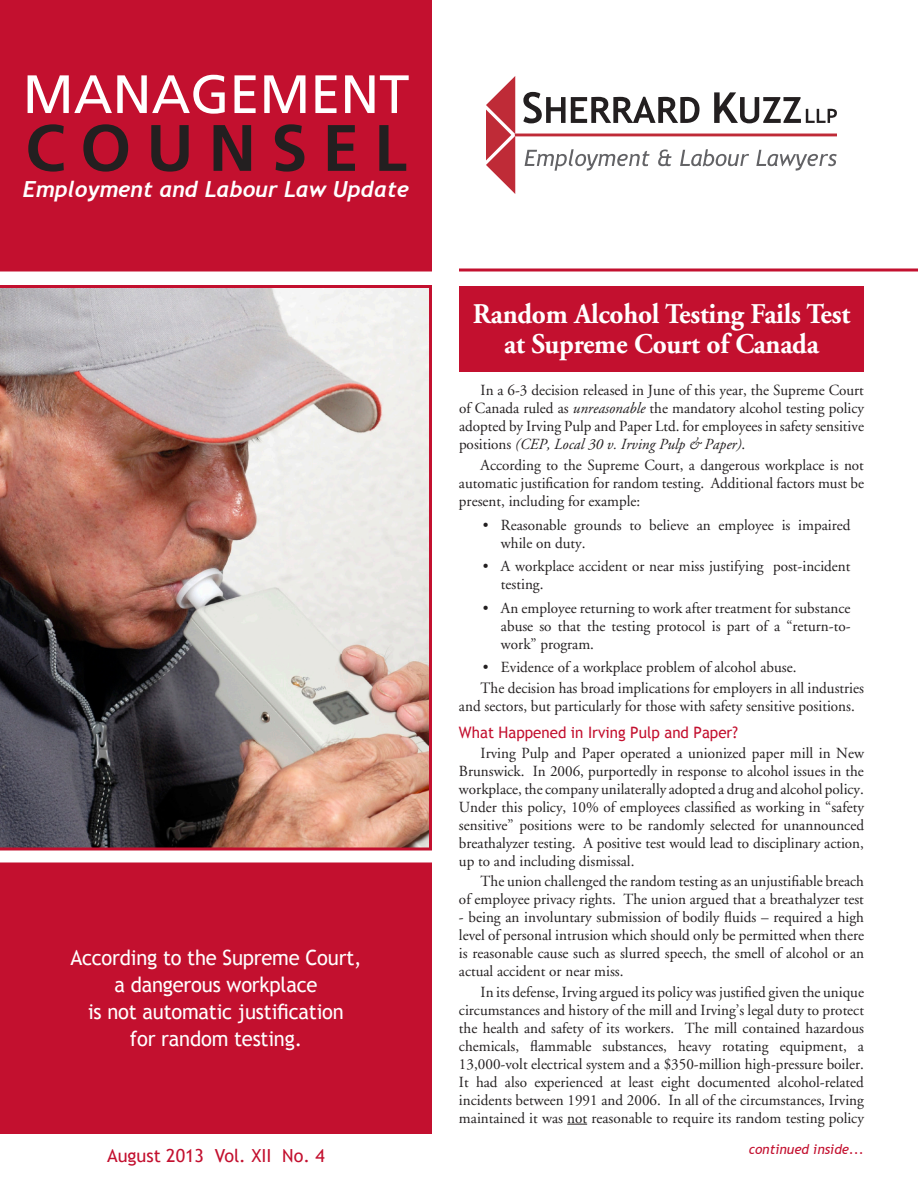
<style>
.page{position:relative;width:918px;height:1188px;background:#fff}
.page>*{position:absolute;margin:0;border:0;box-sizing:border-box;transform-origin:0 0}
.t1{font:700 65.55px "Frutiger";letter-spacing:.23em;color:#231f20}
.t2{font:54px "Frutiger";color:#fff}
.Main_Text{font:700 28.5px/30px "Adobe Garamond";letter-spacing:-.01em;color:#fff;text-align:center;scale:.96 1}
.t3{font:italic 700 22.2px "Trebuchet";color:#fff}
.Red_Subheading_Text{font:21px/27px "Trebuchet MS";letter-spacing:-.01em;color:#fff;text-align:center;scale:.96 1}
.t4{font:18px "Trebuchet MS";color:#c3102f}
.Main_Text-2{font:15.75px/18px "Adobe Garamond";color:#231f20;scale:.96 1}
.Red_Subheading_Text-2{font:15.75px "Trebuchet MS";color:#c3102f;scale:.96 1}
.Main_Text-3{font:15.45px/18px "Adobe Garamond";color:#231f20;text-align:justify}
.Main_Subheading_Text{font:15.45px/18px "Adobe Garamond";color:#231f20}
.t5{font:italic 13.5px "Trebuchet MS";color:#c3102f}
.s1{font-style:italic}
</style>
<div class="page">
<img style="left:0;top:285px;width:432px;height:565px">
<div style="left:459px;top:286px;width:405px;height:86px;background:#c3102f"></div>
<hr style="left:515px;top:134px;width:322px;height:2px;background:#bf2b37">
<svg style="left:523px;top:92px;width:177px;height:31px"></svg>
<svg style="left:714px;top:92px;width:123px;height:31px"></svg>
<svg style="left:486px;top:76px;width:29px;height:118px"></svg>
<svg style="left:525px;top:149px;width:125px;height:22px"></svg>
<svg style="left:658px;top:150px;width:14px;height:16px"></svg>
<svg style="left:680px;top:149px;width:69px;height:17px"></svg>
<svg style="left:756px;top:150px;width:81px;height:21px"></svg>
<div style="left:0;top:0;width:432px;height:272px;background:#c3102f"></div>
<svg style="left:459px;top:268px;width:459px;height:4px;background:#d14b62"></svg>
<div style="left:2px;top:864px;width:428px;height:268px;background:#c3102f"></div>
<div style="left:0;top:862px;width:432px;height:272px;border:3px solid #c3102f"></div>
<svg style="left:567px;top:1124px;width:20px;height:1px"></svg>
<p class="t2" style="left:23px;top:63px;width:388px">MANAGEMENT</p>
<p class="t1" style="left:25px;top:110px;width:383px">COUNSEL</p>
<p class="t3" style="left:23px;top:176px;width:388px">Employment and Labour Law Update</p>
<p class="Red_Subheading_Text" style="left:70px;top:945px;width:305px">According to the Supreme Court, a dangerous workplace<br>is not automatic justification<br>for random testing.</p>
<p class="t4" style="left:107px;top:1145px;width:219px">August 2013 Vol. XII No. 4</p>
<p class="Main_Text" style="left:473px;top:299px;width:395px">Random Alcohol Testing Fails Test at Supreme Court of Canada</p>
<p class="Main_Text-3" style="left:459px;top:382px;width:407px;text-indent:22px">In a 6-3 decision released in June of this year, the Supreme Court of Canada ruled as <span class="s1">unreasonable</span> the mandatory alcohol testing policy adopted by Irving Pulp and Paper Ltd. for employees in safety sensitive positions <span class="s1">(CEP, Local 30 v. Irving Pulp &amp; Paper)</span>.</p>
<p class="Main_Text-3" style="left:459px;top:456px;width:407px;text-indent:22px">According to the Supreme Court, a dangerous workplace is not automatic justification for random testing. Additional factors must be present, including for example:</p>
<p class="Main_Subheading_Text" style="left:501px;top:517px;width:351px;text-indent:-18px">• Reasonable grounds to believe an employee is impaired while on duty.</p>
<p class="Main_Subheading_Text" style="left:501px;top:558px;width:351px;text-indent:-18px">• A workplace accident or near miss justifying post-incident testing.</p>
<p class="Main_Subheading_Text" style="left:501px;top:599px;width:351px;text-align:justify;text-indent:-18px">• An employee returning to work after treatment for substance abuse so that the testing protocol is part of a “return-to&shy;work” program.</p>
<p class="Main_Subheading_Text" style="left:483px;top:659px;width:315px">• Evidence of a workplace problem of alcohol abuse.</p>
<p class="Main_Text-2" style="left:459px;top:680px;width:423px;text-indent:22px">The decision has broad implications for employers in all industries and sectors, but particularly for those with safety sensitive positions.</p>
<p class="Red_Subheading_Text-2" style="left:459px;top:723px;width:292px">What Happened in Irving Pulp and Paper?</p>
<p class="Main_Text-3" style="left:459px;top:745px;width:407px;text-indent:22px">Irving Pulp and Paper operated a unionized paper mill in New Brunswick. In 2006, purportedly in response to alcohol issues in the workplace, the company unilaterally adopted a drug and alcohol policy.<br>Under this policy, 10% of employees classified as working in “safety sensitive” positions were to be randomly selected for unannounced breathalyzer testing. A positive test would lead to disciplinary action, up to and including dismissal.</p>
<p class="Main_Text-3" style="left:459px;top:873px;width:406px;text-align:right">The union challenged the random testing as an unjustifiable breach<br>of employee privacy rights. The union argued that a breathalyzer test</p>
<p class="Main_Text-3" style="left:459px;top:909px;width:407px">- being an involuntary submission of bodily fluids – required a high level of personal intrusion which should only be permitted when there is reasonable cause such as slurred speech, the smell of alcohol or an actual accident or near miss.</p>
<p class="Main_Text-3" style="left:459px;top:983px;width:407px;text-indent:22px">In its defense, Irving argued its policy was justified given the unique circumstances and history of the mill and Irving’s legal duty to protect the health and safety of its workers. The mill contained hazardous chemicals, flammable substances, heavy rotating equipment, a 13,000-volt electrical system and a $350-million high-pressure boiler.<br>It had also experienced at least eight documented alcohol-related incidents between 1991 and 2006. In all of the circumstances, Irving maintained it was not reasonable to require its random testing policy</p>
<p class="t5" style="left:749px;top:1141px;width:117px">continued inside...</p>
</div>
